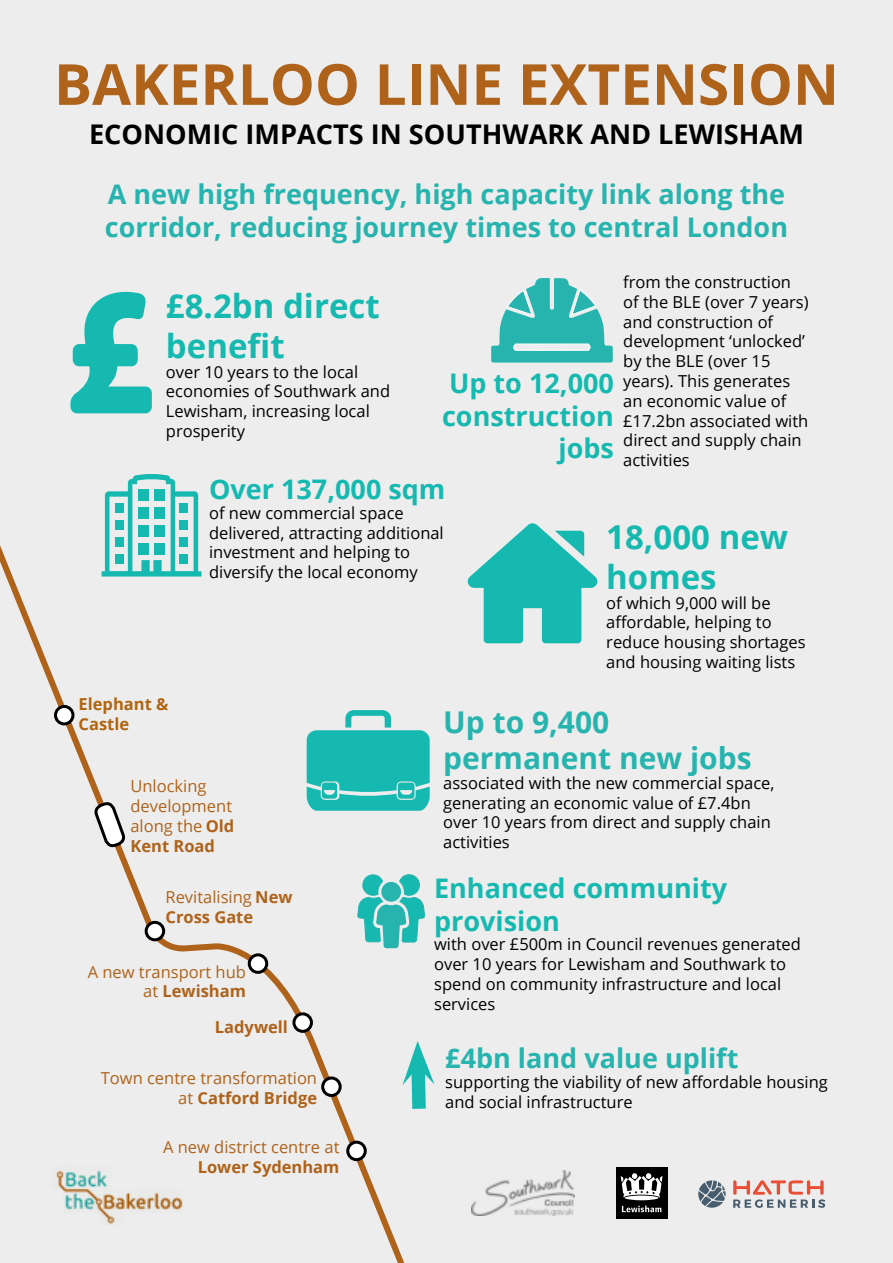
<style>
.page{position:relative;width:893px;height:1263px;background:#ededed}
.page>*{position:absolute;margin:0;border:0;box-sizing:border-box;transform-origin:0 0}
.t1{font:700 56.7px "Open Sans";color:#ae621a}
.t2{font:700 33px/39.6px "Open Sans";color:#16b9b0}
.t3{font:700 30px/36px "Open Sans";color:#27b4ae}
.t4{font:700 27.15px "Open Sans";color:#000}
.t5{font:700 27px/32.4px "Open Sans";color:#27b4ae}
.t6{font:700 27px/32.4px "Open Sans";color:#16b9b0;text-align:right}
.t7{font:16.5px/19.8px "Open Sans";color:#000}
.t8{font:16.5px/19.8px "Open Sans";color:#ae621a}
.t9{font:700 16.5px "Open Sans";color:#ae621a}
.t10{font:700 16.5px/19.8px "Open Sans";color:#b16510}
.s1{font-weight:700}
</style>
<div class="page">
<div style="left:0;top:404px;width:610px;height:859px;background:#ededed"></div>
<svg style="left:71px;top:292px;width:81px;height:121px"></svg>
<div style="left:0;top:450px;width:565px;height:813px;background:#ededed"></div>
<svg style="left:403px;top:1041px;width:31px;height:81px"></svg>
<div style="left:616px;top:1167px;width:51px;height:52px;background:#000"></div>
<svg style="left:621px;top:1173px;width:41px;height:39px"></svg>
<img style="left:472px;top:1170px;width:103px;height:46px">
<svg style="left:102px;top:474px;width:99px;height:102px"></svg>
<div style="left:180px;top:537px;width:8px;height:10px;background:#16b9b0"></div>
<div style="left:180px;top:554px;width:8px;height:10px;background:#16b9b0"></div>
<div style="left:180px;top:520px;width:8px;height:10px;background:#16b9b0"></div>
<div style="left:180px;top:504px;width:8px;height:9px;background:#16b9b0"></div>
<div style="left:155px;top:543px;width:10px;height:11px;background:#16b9b0"></div>
<div style="left:138px;top:543px;width:10px;height:11px;background:#16b9b0"></div>
<div style="left:155px;top:525px;width:10px;height:12px;background:#16b9b0"></div>
<div style="left:138px;top:525px;width:10px;height:12px;background:#16b9b0"></div>
<div style="left:155px;top:507px;width:10px;height:12px;background:#16b9b0"></div>
<div style="left:138px;top:507px;width:10px;height:12px;background:#16b9b0"></div>
<div style="left:155px;top:489px;width:10px;height:12px;background:#16b9b0"></div>
<div style="left:138px;top:489px;width:10px;height:12px;background:#16b9b0"></div>
<svg style="left:467px;top:523px;width:131px;height:120px"></svg>
<svg style="left:733px;top:1180px;width:92px;height:28px"></svg>
<svg style="left:698px;top:1180px;width:28px;height:28px"></svg>
<div style="left:249px;top:955px;width:18px;height:17px;background:#fff;border-radius:50%"></div>
<div style="left:248px;top:953px;width:20px;height:21px;border:3px solid #000;border-radius:50%"></div>
<svg style="left:294px;top:1014px;width:17px;height:17px"></svg>
<div style="left:292px;top:1012px;width:21px;height:21px;border:3px solid #000;border-radius:50%"></div>
<svg style="left:323px;top:1078px;width:17px;height:17px"></svg>
<div style="left:321px;top:1076px;width:21px;height:21px;border:3px solid #000;border-radius:50%"></div>
<div style="left:348px;top:1142px;width:17px;height:18px;background:#fff;border-radius:50%"></div>
<div style="left:346px;top:1141px;width:21px;height:20px;border:3px solid #000;border-radius:50%"></div>
<div style="left:146px;top:922px;width:18px;height:18px;background:#fff;border-radius:50%"></div>
<div style="left:145px;top:921px;width:20px;height:20px;border:3px solid #000;border-radius:50%"></div>
<svg style="left:94px;top:802px;width:32px;height:56px"></svg>
<div style="left:56px;top:706px;width:17px;height:18px;background:#fff;border-radius:50%"></div>
<div style="left:54px;top:705px;width:20px;height:20px;border:3px solid #000;border-radius:50%"></div>
<svg style="left:358px;top:874px;width:67px;height:74px"></svg>
<svg style="left:307px;top:710px;width:123px;height:101px"></svg>
<svg style="left:491px;top:278px;width:122px;height:85px"></svg>
<img style="left:53px;top:1166px;width:133px;height:60px">
<h1 class="t1" style="left:54px;top:44px;width:786px">BAKERLOO LINE EXTENSION</h1>
<h3 class="t4" style="left:89px;top:115px;width:716px">ECONOMIC IMPACTS IN SOUTHWARK AND LEWISHAM</h3>
<h3 class="t5" style="left:105px;top:178px;width:685px">A new high frequency, high capacity link along the corridor, reducing journey times to central London</h3>
<p class="t7" style="left:623px;top:272px;width:187px">from the construction of the BLE (over 7 years) and construction of development ‘unlocked’ by the BLE (over 15 years). This generates an economic value of £17.2bn associated with direct and supply chain activities</p>
<h2 class="t2" style="left:166px;top:286px;width:215px">£8.2bn direct benefit</h2>
<p class="t7" style="left:166px;top:361px;width:226px">over 10 years to the local economies of Southwark and<br>Lewisham, increasing local prosperity</p>
<h3 class="t6" style="left:442px;top:367px;width:173px">Up to 12,000 construction jobs</h3>
<h3 class="t6" style="left:209px;top:472px;width:238px">Over 137,000 sqm</h3>
<p class="t7" style="left:209px;top:502px;width:236px">of new commercial space delivered, attracting additional investment and helping to diversify the local economy</p>
<h2 class="t2" style="left:606px;top:517px;width:183px">18,000 new homes</h2>
<p class="t7" style="left:606px;top:592px;width:201px">of which 9,000 will be affordable, helping to reduce housing shortages and housing waiting lists</p>
<p class="t10" style="left:79px;top:694px;width:91px">Elephant &amp;<br>Castle</p>
<p class="t8" style="left:130px;top:776px;width:105px">Unlocking development along the <span class="s1">Old<br>Kent Road</span></p>
<p class="t8" style="left:165px;top:887px;width:129px">Revitalising <span class="s1">New<br>Cross Gate</span></p>
<p class="t8" style="left:88px;top:961px;width:160px;text-align:right">A new transport hub at <span class="s1">Lewisham</span></p>
<p class="t9" style="left:215px;top:1015px;width:75px">Ladywell</p>
<p class="t8" style="left:101px;top:1068px;width:218px;text-align:right">Town centre transformation at <span class="s1">Catford Bridge</span></p>
<p class="t8" style="left:163px;top:1137px;width:178px">A new district centre at</p>
<p class="t9" style="left:198px;top:1155px;width:143px">Lower Sydenham</p>
<h3 class="t3" style="left:443px;top:703px;width:310px">Up to 9,400 permanent new jobs</h3>
<p class="t7" style="left:443px;top:772px;width:333px">associated with the new commercial space, generating an economic value of £7.4bn over 10 years from direct and supply chain activities</p>
<h3 class="t6" style="left:434px;top:871px;width:295px;text-align:left">Enhanced community provision</h3>
<p class="t7" style="left:434px;top:934px;width:368px">with over £500m in Council revenues generated over 10 years for Lewisham and Southwark to spend on community infrastructure and local services</p>
<h3 class="t5" style="left:445px;top:1041px;width:295px">£4bn land value uplift</h3>
<p class="t7" style="left:445px;top:1071px;width:384px">supporting the viability of new affordable housing and social infrastructure</p>
</div>
